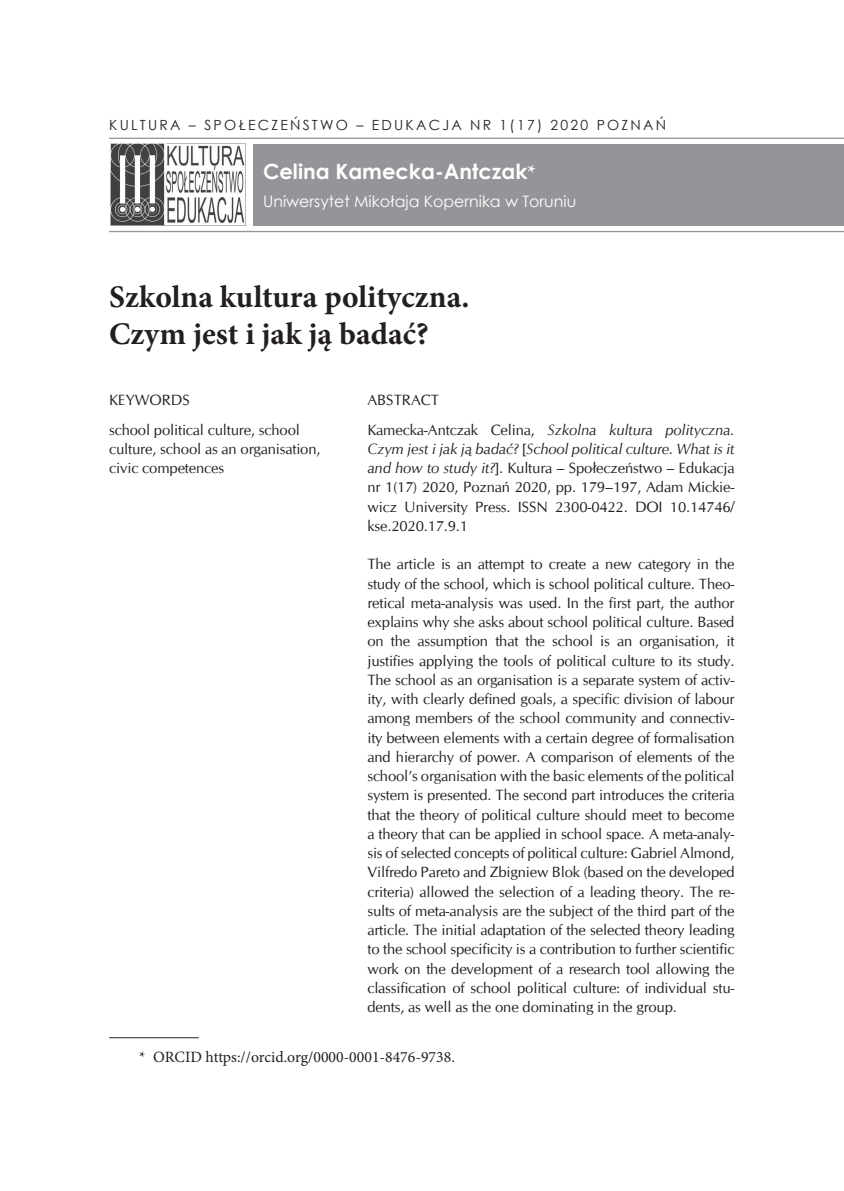
<style>
.page{position:relative;width:844px;height:1191px;background:#fff}
.page>*{position:absolute;margin:0;border:0;box-sizing:border-box;transform-origin:0 0}
._01__tytuł{font:700 31.5px/36.8px "Minion Pro";color:#231f20}
._00__nazwisko{font:700 21px "Century Gothic";color:#fff}
.przypis{font:15.75px "Minion Pro";color:#231f20}
.t1{font:15.75px "Century Gothic";color:#fff}
._03__abstract{font:14.88px/19.2px "CG Omega";letter-spacing:-.01em;color:#231f20;text-align:justify}
.t2{font:14px "Century Gothic";letter-spacing:.16em;color:#231f20}
.s1{font-family:"Minion Pro"}
.s2{font-style:italic}
</style>
<div class="page">
<div style="left:253px;top:144px;width:590px;height:82px;background:#939598"></div>
<hr style="left:109px;top:1037px;width:89px;height:1px;background:#231f20">
<hr style="left:109px;top:138px;width:734px;height:1px;background:#939598">
<img style="left:110px;top:144px;width:135px;height:82px">
<hr style="left:109px;top:231px;width:734px;height:1px;background:#939598">
<p class="t2" style="left:109px;top:115px;width:558px">KULTURA – SPOŁECZEŃSTWO – EDUKACJA NR 1(17) 2020 POZNAŃ</p>
<p class="_00__nazwisko" style="left:263px;top:155px;width:274px">Celina Kamecka-Antczak<span class="s1">*</span></p>
<p class="t1" style="left:263px;top:190px;width:314px">Uniwersytet Mikołaja Kopernika w Toruniu</p>
<p class="_01__tytuł" style="left:109px;top:278px;width:361px">Szkolna kultura polityczna.<br>Czym jest i jak ją badać?<sup>1</sup></p>
<p class="_03__abstract" style="left:109px;top:390px;width:82px">KEYWORDS</p>
<p class="_03__abstract" style="left:109px;top:420px;width:213px;text-align:left">school political culture, school culture, school as an organisation, civic competences</p>
<p class="_03__abstract" style="left:367px;top:390px;width:73px">ABSTRACT</p>
<p class="_03__abstract" style="left:367px;top:420px;width:369px">Kamecka-Antczak Celina, <span class="s2">Szkolna kultura polityczna.<br>Czym jest i jak ją badać?</span> [<span class="s2">School political culture. What is it and how to study it?</span>]. Kultura – Społeczeństwo – Edukacja nr 1(17) 2020, Poznań 2020, pp. 179–197, Adam Mickie&shy;wicz University Press. ISSN 2300-0422. DOI 10.14746/ kse.2020.17.9.1</p>
<p class="_03__abstract" style="left:367px;top:555px;width:369px">The article is an attempt to create a new category in the study of the school, which is school political culture. Theo&shy;retical meta-analysis was used. In the first part, the author explains why she asks about school political culture. Based on the assumption that the school is an organisation, it justifies applying the tools of political culture to its study.<br>The school as an organisation is a separate system of activ&shy;ity, with clearly defined goals, a specific division of labour among members of the school community and connectiv&shy;ity between elements with a certain degree of formalisation and hierarchy of power. A comparison of elements of the school’s organisation with the basic elements of the political system is presented. The second part introduces the criteria that the theory of political culture should meet to become a theory that can be applied in school space. A meta-analy&shy;sis of selected concepts of political culture: Gabriel Almond, Vilfredo Pareto and Zbigniew Blok (based on the developed criteria) allowed the selection of a leading theory. The re&shy;sults of meta-analysis are the subject of the third part of the article. The initial adaptation of the selected theory leading to the school specificity is a contribution to further scientific work on the development of a research tool allowing the classification of school political culture: of individual stu&shy;dents, as well as the one dominating in the group.</p>
<p class="przypis" style="left:139px;top:1046px;width:317px">* ORCID https://orcid.org/0000-0001-8476-9738.</p>
</div>
